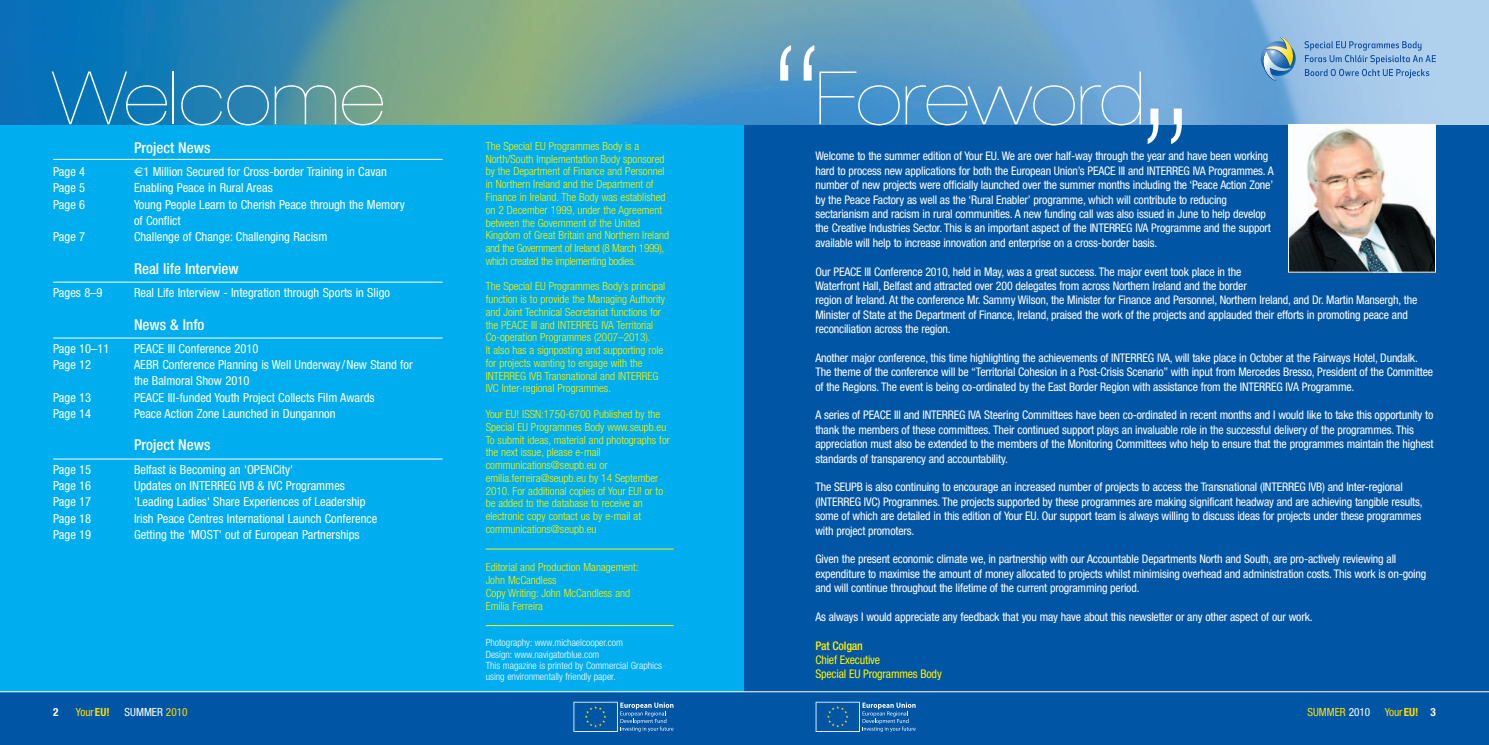
<style>
.page{position:relative;width:1489px;height:745px;background:#fff}
.page>*{position:absolute;margin:0;border:0;box-sizing:border-box;transform-origin:0 0}
.t1{font:100 expanded 153.75px "Helvetica Neue";color:#fff}
.t2{font:900 expanded 73.75px "Helvetica Neue";color:#fff}
.t3{font:500 condensed 15px "Helvetica Neue";color:#fff}
.t4{font:condensed 12.5px/16.2px "Helvetica Neue";color:#fff}
.t5{font:condensed 11.88px/14.4px "Helvetica Neue";letter-spacing:-.015em;color:#fff}
.t6{font:condensed 11.88px/14.4px "Helvetica Neue";letter-spacing:-.015em;color:#fff101}
.t7{font:500 condensed 11.88px "Helvetica Neue";letter-spacing:-.015em;color:#fff101}
.t8{font:300 condensed 11.25px/12.8px "Helvetica Neue";color:#fff101}
.t9{font:condensed 11.25px "Helvetica Neue";color:#ffdc01}
.t10{font:condensed 11.25px "Helvetica Neue";color:#fff}
.t11{font:700 condensed 11.25px "Helvetica Neue";color:#fff}
.t12{font:300 condensed 10px/11.2px "Helvetica Neue";color:#fff}
.s1{font-family:"Euro Sans";font-stretch:normal}
.s2{font-weight:700}
.s3{color:#ffdc01}
.s4{color:#fff}
.s5{font-weight:700;color:#fff}
</style>
<div class="page">
<div style="left:0;top:123px;width:744px;height:570px;background:#00aeef"></div>
<div style="left:744px;top:123px;width:744px;height:570px;background:#0155a5"></div>
<div style="left:0;top:691px;width:744px;height:53px;background:#0155a5"></div>
<svg style="left:573px;top:701px;width:100px;height:30px"></svg>
<div style="left:744px;top:691px;width:744px;height:53px;background:#0155a5"></div>
<svg style="left:815px;top:701px;width:100px;height:30px"></svg>
<img style="left:0;top:0;width:1488px;height:124px">
<hr style="left:53px;top:159px;width:389px;height:1px;background:#fff">
<hr style="left:53px;top:281px;width:389px;height:1px;background:#fff">
<hr style="left:53px;top:337px;width:389px;height:1px;background:#fff">
<hr style="left:53px;top:458px;width:389px;height:1px;background:#fff">
<hr style="left:485px;top:548px;width:188px;height:1px;background:#fff101">
<hr style="left:485px;top:625px;width:188px;height:1px;background:#fff101">
<svg style="left:1260px;top:37px;width:36px;height:43px;background:#7da7bd"></svg>
<svg style="left:1304px;top:41px;width:131px;height:37px;background:#8bb3dc"></svg>
<hr style="left:0;top:691px;width:1488px;height:1px;background:#fff">
<img style="left:1290px;top:126px;width:143px;height:144px">
<div style="left:1288px;top:124px;width:147px;height:148px;border:1px solid #fff"></div>
<h1 class="t1" style="left:768px;top:45px;width:56px">“</h1>
<h2 class="t2" style="left:53px;top:71px;width:332px">Welcome</h2>
<h2 class="t2" style="left:815px;top:71px;width:331px">Foreword</h2>
<p class="t3" style="left:134px;top:142px;width:78px">Project News</p>
<p class="t4" style="left:53px;top:164px;width:34px">Page 4</p>
<p class="t4" style="left:134px;top:164px;width:254px"><span class="s1">€</span>1 Million Secured for Cross-border Training in Cavan</p>
<p class="t4" style="left:53px;top:181px;width:34px">Page 5</p>
<p class="t4" style="left:134px;top:181px;width:140px">Enabling Peace in Rural Areas</p>
<p class="t4" style="left:53px;top:197px;width:34px">Page 6</p>
<p class="t4" style="left:134px;top:197px;width:272px">Young People Learn to Cherish Peace through the Memory of Conflict</p>
<p class="t4" style="left:53px;top:229px;width:34px">Page 7</p>
<p class="t4" style="left:134px;top:229px;width:195px">Challenge of Change: Challenging Racism</p>
<p class="t3" style="left:134px;top:263px;width:106px">Real life Interview</p>
<p class="t4" style="left:53px;top:285px;width:51px">Pages 8–9</p>
<p class="t4" style="left:134px;top:285px;width:257px">Real Life Interview - Integration through Sports in Sligo</p>
<p class="t3" style="left:134px;top:318px;width:72px">News &amp; Info</p>
<p class="t4" style="left:53px;top:341px;width:58px">Page 10–11</p>
<p class="t4" style="left:134px;top:341px;width:126px">PEACE III Conference 2010</p>
<p class="t4" style="left:53px;top:357px;width:40px">Page 12</p>
<p class="t4" style="left:134px;top:357px;width:280px">AEBR Conference Planning is Well Underway/New Stand for the Balmoral Show 2010</p>
<p class="t4" style="left:53px;top:390px;width:40px">Page 13</p>
<p class="t4" style="left:134px;top:390px;width:242px">PEACE III-funded Youth Project Collects Film Awards</p>
<p class="t4" style="left:53px;top:406px;width:40px">Page 14</p>
<p class="t4" style="left:134px;top:406px;width:203px">Peace Action Zone Launched in Dungannon</p>
<p class="t3" style="left:134px;top:439px;width:78px">Project News</p>
<p class="t4" style="left:53px;top:462px;width:40px">Page 15</p>
<p class="t4" style="left:134px;top:462px;width:160px">Belfast is Becoming an 'OPENCity'</p>
<p class="t4" style="left:53px;top:478px;width:40px">Page 16</p>
<p class="t4" style="left:134px;top:478px;width:212px">Updates on INTERREG IVB &amp; IVC Programmes</p>
<p class="t4" style="left:53px;top:494px;width:40px">Page 17</p>
<p class="t4" style="left:134px;top:494px;width:233px">'Leading Ladies' Share Experiences of Leadership</p>
<p class="t4" style="left:53px;top:511px;width:40px">Page 18</p>
<p class="t4" style="left:134px;top:511px;width:245px">Irish Peace Centres International Launch Conference</p>
<p class="t4" style="left:53px;top:527px;width:40px">Page 19</p>
<p class="t4" style="left:134px;top:527px;width:227px">Getting the 'MOST' out of European Partnerships</p>
<h1 class="t1" style="left:1138px;top:109px;width:56px">”</h1>
<p class="t8" style="left:485px;top:140px;width:185px">The Special EU Programmes Body is a North/South Implementation Body sponsored by the Department of Finance and Personnel in Northern Ireland and the Department of Finance in Ireland. The Body was established on 2 December 1999, under the Agreement between the Government of the United Kingdom of Great Britain and Northern Ireland and the Government of Ireland (8 March 1999), which created the implementing bodies.</p>
<p class="t8" style="left:485px;top:281px;width:181px">The Special EU Programmes Body’s principal function is to provide the Managing Authority and Joint Technical Secretariat functions for the PEACE III and INTERREG IVA Territorial Co-operation Programmes (2007–2013).<br>It also has a signposting and supporting role for projects wanting to engage with the INTERREG IVB Transnational and INTERREG IVC Inter-regional Programmes.</p>
<p class="t8" style="left:485px;top:408px;width:186px">Your EU! ISSN:1750-6700 Published by the Special EU Programmes Body www.seupb.eu To submit ideas, material and photographs for the next issue, please e-mail communications@seupb.eu or emilia.ferreira@seupb.eu by 14 September 2010. For additional copies of Your EU! or to be added to the database to receive an electronic copy contact us by e-mail at communications@seupb.eu</p>
<p class="t8" style="left:485px;top:561px;width:154px">Editorial and Production Management:<br>John McCandless<br>Copy Writing: John McCandless and<br>Emília Ferreira</p>
<p class="t12" style="left:485px;top:637px;width:178px">Photography: www.michaelcooper.com<br>Design: www.navigatorblue.com<br>This magazine is printed by Commercial Graphics using environmentally friendly paper.</p>
<p class="t5" style="left:815px;top:150px;width:460px">Welcome to the summer edition of Your EU. We are over half-way through the year and have been working hard to process new applications for both the European Union’s PEACE III and INTERREG IVA Programmes. A number of new projects were officially launched over the summer months including the ‘Peace Action Zone’ by the Peace Factory as well as the ‘Rural Enabler’ programme, which will contribute to reducing sectarianism and racism in rural communities. A new funding call was also issued in June to help develop the Creative Industries Sector. This is an important aspect of the INTERREG IVA Programme and the support available will help to increase innovation and enterprise on a cross-border basis.</p>
<p class="t5" style="left:815px;top:265px;width:603px">Our PEACE III Conference 2010, held in May, was a great success. The major event took place in the<br>Waterfront Hall, Belfast and attracted over 200 delegates from across Northern Ireland and the border<br>region of Ireland. At the conference Mr. Sammy Wilson, the Minister for Finance and Personnel, Northern Ireland, and Dr. Martin Mansergh, the Minister of State at the Department of Finance, Ireland, praised the work of the projects and applauded their efforts in promoting peace and reconciliation across the region.</p>
<p class="t5" style="left:815px;top:351px;width:619px">Another major conference, this time highlighting the achievements of INTERREG IVA, will take place in October at the Fairways Hotel, Dundalk.<br>The theme of the conference will be “Territorial Cohesion in a Post-Crisis Scenario” with input from Mercedes Bresso, President of the Committee of the Regions. The event is being co-ordinated by the East Border Region with assistance from the INTERREG IVA Programme.</p>
<p class="t5" style="left:815px;top:409px;width:619px">A series of PEACE III and INTERREG IVA Steering Committees have been co-ordinated in recent months and I would like to take this opportunity to thank the members of these committees. Their continued support plays an invaluable role in the successful delivery of the programmes. This appreciation must also be extended to the members of the Monitoring Committees who help to ensure that the programmes maintain the highest standards of transparency and accountability.</p>
<p class="t5" style="left:815px;top:480px;width:608px">The SEUPB is also continuing to encourage an increased number of projects to access the Transnational (INTERREG IVB) and Inter-regional (INTERREG IVC) Programmes. The projects supported by these programmes are making significant headway and are achieving tangible results, some of which are detailed in this edition of Your EU. Our support team is always willing to discuss ideas for projects under these programmes with project promoters.</p>
<p class="t5" style="left:815px;top:552px;width:612px">Given the present economic climate we, in partnership with our Accountable Departments North and South, are pro-actively reviewing all expenditure to maximise the amount of money allocated to projects whilst minimising overhead and administration costs. This work is on-going and will continue throughout the lifetime of the current programming period.</p>
<p class="t5" style="left:815px;top:610px;width:499px">As always I would appreciate any feedback that you may have about this newsletter or any other aspect of our work.</p>
<p class="t7" style="left:815px;top:640px;width:49px">Pat Colgan</p>
<p class="t6" style="left:815px;top:653px;width:128px">Chief Executive<br>Special EU Programmes Body</p>
<p class="t11" style="left:53px;top:708px;width:7px">2</p>
<p class="t9" style="left:76px;top:708px;width:35px">Your<span class="s2">EU!</span></p>
<p class="t10" style="left:125px;top:708px;width:64px">SUMMER <span class="s3">2010</span></p>
<p class="t9" style="left:1307px;top:708px;width:64px">SUMMER <span class="s4">2010</span></p>
<p class="t9" style="left:1384px;top:708px;width:53px">Your<span class="s2">EU!</span> <span class="s5">3</span></p>
</div>
